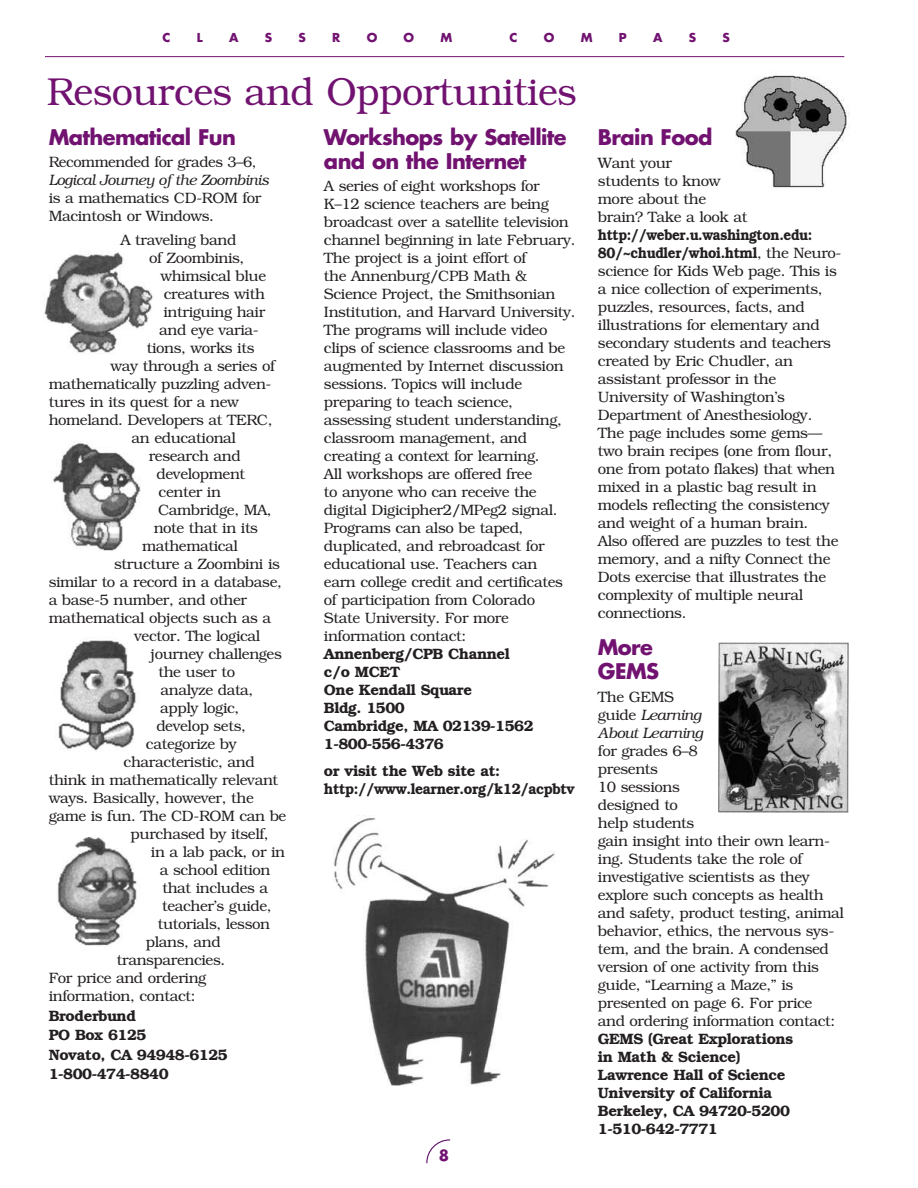
<style>
.page{position:relative;width:918px;height:1188px;background:#fff}
.page>*{position:absolute;margin:0;border:0;box-sizing:border-box;transform-origin:0 0}
.t1{font:300 39px "Bookman";letter-spacing:-.015em;color:#711271}
.t2{font:700 21px/24px "Futura";letter-spacing:-.03em;color:#711271}
.t3{font:300 15px/18px "Bookman";letter-spacing:-.025em;color:#231f20}
.t4{font:600 15px/18px "Bookman";letter-spacing:-.025em;color:#231f20}
.t5{font:italic 300 15px/18px "Bookman";letter-spacing:-.025em;color:#231f20}
.t6{font:700 15px "Futura";color:#711271}
.t7{font:700 12px "Futura";color:#711271}
.s1{font-weight:600}
.s2{font-style:normal}
</style>
<div class="page">
<hr style="left:45px;top:56px;width:799px;height:1px;background:#711271">
<img style="left:43px;top:252px;width:110px;height:102px">
<img style="left:735px;top:75px;width:115px;height:113px">
<div style="left:711px;top:639px;width:144px;height:177px;background:linear-gradient(to right,#fff,#fff)"></div>
<img style="left:719px;top:643px;width:129px;height:170px">
<img style="left:53px;top:441px;width:88px;height:110px">
<img style="left:58px;top:640px;width:78px;height:112px">
<img style="left:57px;top:837px;width:80px;height:109px">
<img style="left:333px;top:815px;width:222px;height:271px">
<svg style="left:426px;top:1139px;width:25px;height:25px"></svg>
<p class="t7" style="left:162px;top:32px;width:9px">C</p>
<p class="t7" style="left:197px;top:32px;width:7px">L</p>
<p class="t7" style="left:229px;top:32px;width:11px">A</p>
<p class="t7" style="left:265px;top:32px;width:9px">S</p>
<p class="t7" style="left:298px;top:32px;width:9px">S</p>
<p class="t7" style="left:332px;top:32px;width:10px">R</p>
<p class="t7" style="left:367px;top:32px;width:12px">O</p>
<p class="t7" style="left:404px;top:32px;width:12px">O</p>
<p class="t7" style="left:441px;top:32px;width:13px">M</p>
<p class="t7" style="left:510px;top:32px;width:9px">C</p>
<p class="t7" style="left:544px;top:32px;width:12px">O</p>
<p class="t7" style="left:581px;top:32px;width:13px">M</p>
<p class="t7" style="left:619px;top:32px;width:9px">P</p>
<p class="t7" style="left:653px;top:32px;width:11px">A</p>
<p class="t7" style="left:689px;top:32px;width:9px">S</p>
<p class="t7" style="left:723px;top:32px;width:9px">S</p>
<h1 class="t1" style="left:47px;top:68px;width:532px">Resources and Opportunities</h1>
<h2 class="t2" style="left:49px;top:127px;width:189px">Mathematical Fun</h2>
<p class="t3" style="left:49px;top:153px;width:209px">Recommended for grades 3–6,</p>
<p class="t5" style="left:49px;top:171px;width:222px">Logical Journey of the Zoombinis</p>
<p class="t3" style="left:49px;top:189px;width:214px">is a mathematics CD-ROM for<br>Macintosh or Windows.</p>
<p class="t3" style="left:120px;top:231px;width:117px">A traveling band</p>
<p class="t3" style="left:149px;top:249px;width:97px">of Zoombinis,</p>
<p class="t3" style="left:160px;top:267px;width:107px">whimsical blue</p>
<p class="t3" style="left:164px;top:285px;width:103px">creatures with</p>
<p class="t3" style="left:164px;top:303px;width:103px">intriguing hair</p>
<p class="t3" style="left:159px;top:321px;width:101px">and eye varia-</p>
<p class="t3" style="left:147px;top:339px;width:109px">tions, works its</p>
<p class="t3" style="left:111px;top:357px;width:166px">way through a series of</p>
<p class="t3" style="left:49px;top:375px;width:224px">mathematically puzzling adven-</p>
<p class="t3" style="left:49px;top:393px;width:192px">tures in its quest for a new</p>
<p class="t3" style="left:49px;top:411px;width:225px">homeland. Developers at TERC,</p>
<p class="t3" style="left:132px;top:429px;width:106px">an educational</p>
<p class="t3" style="left:149px;top:447px;width:94px">research and</p>
<p class="t3" style="left:157px;top:465px;width:90px">development</p>
<p class="t3" style="left:159px;top:483px;width:64px">center in</p>
<p class="t3" style="left:158px;top:501px;width:115px">Cambridge, MA,</p>
<p class="t3" style="left:154px;top:519px;width:106px">note that in its</p>
<p class="t3" style="left:142px;top:537px;width:98px">mathematical</p>
<p class="t3" style="left:114px;top:555px;width:167px">structure a Zoombini is</p>
<p class="t3" style="left:49px;top:573px;width:235px">similar to a record in a database,</p>
<p class="t3" style="left:49px;top:591px;width:200px">a base-5 number, and other</p>
<p class="t3" style="left:49px;top:609px;width:224px">mathematical objects such as a</p>
<p class="t3" style="left:134px;top:627px;width:128px">vector. The logical</p>
<p class="t3" style="left:151px;top:645px;width:133px">journey challenges</p>
<p class="t3" style="left:158px;top:663px;width:78px">the user to</p>
<p class="t3" style="left:161px;top:681px;width:94px">analyze data,</p>
<p class="t3" style="left:160px;top:699px;width:81px">apply logic,</p>
<p class="t3" style="left:156px;top:717px;width:91px">develop sets,</p>
<p class="t3" style="left:146px;top:735px;width:92px">categorize by</p>
<p class="t3" style="left:124px;top:753px;width:133px">characteristic, and</p>
<p class="t3" style="left:49px;top:771px;width:231px">think in mathematically relevant</p>
<p class="t3" style="left:49px;top:789px;width:207px">ways. Basically, however, the</p>
<p class="t3" style="left:49px;top:807px;width:239px">game is fun. The CD-ROM can be</p>
<p class="t3" style="left:131px;top:825px;width:140px">purchased by itself,</p>
<p class="t3" style="left:151px;top:843px;width:136px">in a lab pack, or in</p>
<p class="t3" style="left:160px;top:861px;width:112px">a school edition</p>
<p class="t3" style="left:162px;top:879px;width:107px">that includes a</p>
<p class="t3" style="left:162px;top:897px;width:111px">teacher’s guide,</p>
<p class="t3" style="left:158px;top:915px;width:114px">tutorials, lesson</p>
<p class="t3" style="left:146px;top:933px;width:76px">plans, and</p>
<p class="t3" style="left:117px;top:951px;width:110px">transparencies.</p>
<p class="t3" style="left:49px;top:969px;width:159px">For price and ordering</p>
<p class="t3" style="left:49px;top:987px;width:148px">information, contact:</p>
<p class="t4" style="left:49px;top:1006px;width:181px;line-height:19.5px">Broderbund<br>PO Box 6125<br>Novato, CA 94948-6125<br>1-800-474-8840</p>
<h2 class="t2" style="left:324px;top:127px;width:244px">Workshops by Satellite and on the Internet</h2>
<p class="t3" style="left:324px;top:177px;width:253px">A series of eight workshops for<br>K–12 science teachers are being broadcast over a satellite television channel beginning in late February.<br>The project is a joint effort of<br>the Annenburg/CPB Math &amp;<br>Science Project, the Smithsonian<br>Institution, and Harvard University.<br>The programs will include video clips of science classrooms and be augmented by Internet discussion sessions. Topics will include preparing to teach science, assessing student understanding, classroom management, and creating a context for learning.<br>All workshops are offered free<br>to anyone who can receive the digital Digicipher2/MPeg2 signal.<br>Programs can also be taped, duplicated, and rebroadcast for educational use. Teachers can<br>earn college credit and certificates of participation from Colorado<br>State University. For more information contact:</p>
<p class="t4" style="left:324px;top:645px;width:211px">Annenberg/CPB Channel c/o MCET<br>One Kendall Square<br>Bldg. 1500<br>Cambridge, MA 02139-1562<br>1-800-556-4376</p>
<p class="t4" style="left:324px;top:762px;width:252px">or visit the Web site at: http://www.learner.org/k12/acpbtv</p>
<p class="t6" style="left:439px;top:1149px;width:12px">8</p>
<h2 class="t2" style="left:598px;top:127px;width:116px">Brain Food</h2>
<p class="t3" style="left:598px;top:153px;width:151px">Want your<br>students to know more about the brain? Take a look at</p>
<p class="t3" style="left:598px;top:225px;width:245px"><span class="s1">http://weber.u.washington.edu:<br>80/~chudler/whoi.html</span>, the Neuro&shy;science for Kids Web page. This is a nice collection of experiments, puzzles, resources, facts, and illustrations for elementary and secondary students and teachers created by Eric Chudler, an assistant professor in the<br>University of Washington’s<br>Department of Anesthesiology.<br>The page includes some gems— two brain recipes (one from flour, one from potato flakes) that when mixed in a plastic bag result in models reflecting the consistency and weight of a human brain.<br>Also offered are puzzles to test the memory, and a nifty Connect the<br>Dots exercise that illustrates the complexity of multiple neural connections.</p>
<h2 class="t2" style="left:598px;top:637px;width:63px">More<br>GEMS</h2>
<p class="t5" style="left:598px;top:688px;width:107px"><span class="s2">The GEMS guide</span> Learning<br>About Learning</p>
<p class="t3" style="left:598px;top:742px;width:247px">for grades 6–8<br>presents<br>10 sessions<br>designed to<br>help students<br>gain insight into their own learn&shy;ing. Students take the role of investigative scientists as they explore such concepts as health and safety, product testing, animal behavior, ethics, the nervous sys&shy;tem, and the brain. A condensed version of one activity from this guide, “Learning a Maze,” is presented on page 6. For price<br>and ordering information contact:</p>
<p class="t4" style="left:598px;top:1030px;width:197px">GEMS (Great Explorations in Math &amp; Science)<br>Lawrence Hall of Science<br>University of California<br>Berkeley, CA 94720-5200<br>1-510-642-7771</p>
</div>
